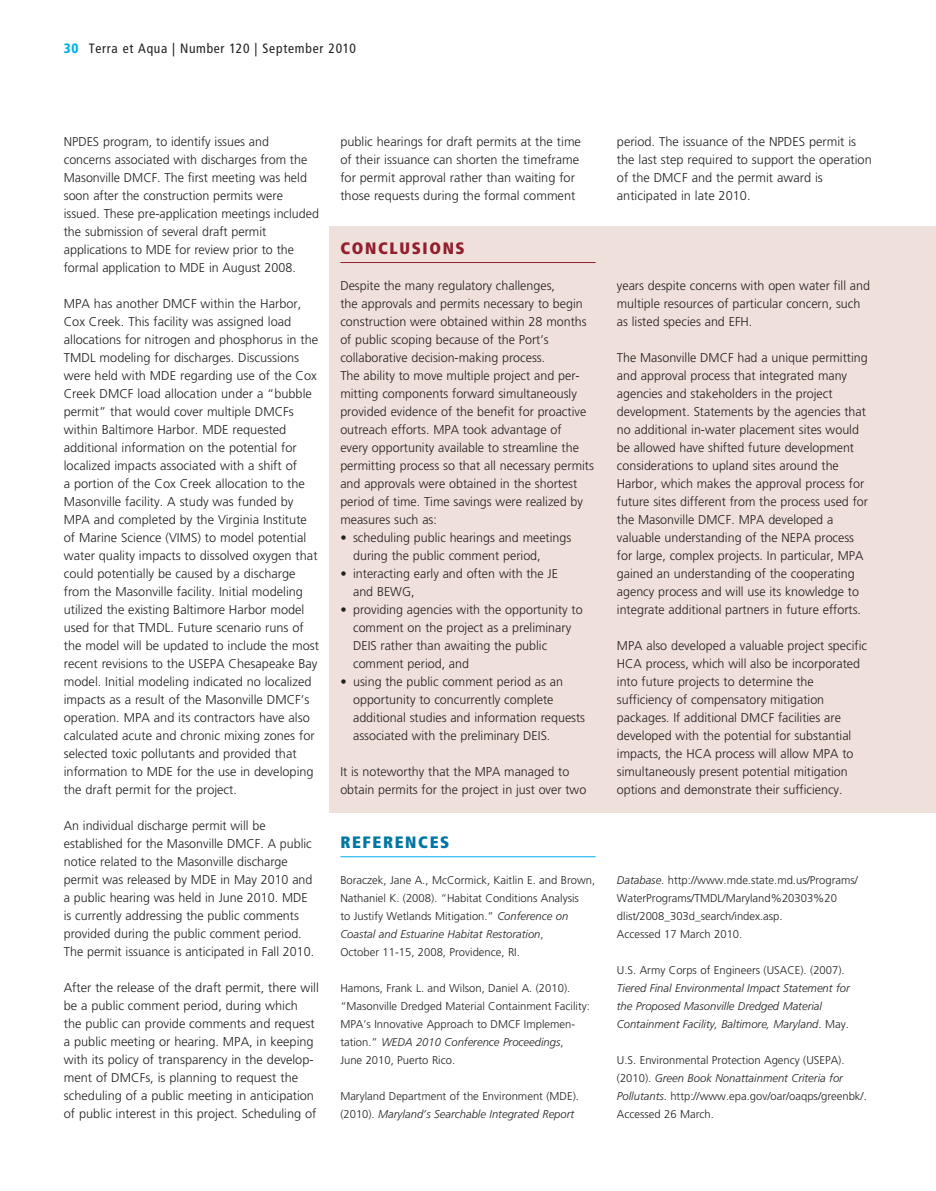
<style>
.page{position:relative;width:936px;height:1191px;background:#fff}
.page>*{position:absolute;margin:0;border:0;box-sizing:border-box;transform-origin:0 0}
.t1{font:900 condensed 16.5px "Frutiger";letter-spacing:.1em;color:#911f2f}
.t2{font:900 condensed 16.5px "Frutiger";letter-spacing:.1em;color:#0076a3}
.t3{font:condensed 13.5px "Frutiger";letter-spacing:.05em;color:#231f20}
.t4{font:300 12.75px/18px "Frutiger";color:#231f20}
.t5{font:300 11.25px/18px "Frutiger";color:#231f20}
.t6{font:italic 300 11.25px/18px "Frutiger";color:#231f20}
.s1{font-weight:900;color:#00aeef}
.s2{font-style:italic}
.s3{font-style:normal}
</style>
<div class="page">
<div style="left:329px;top:226px;width:606px;height:586px;background:#efe0db"></div>
<hr style="left:340px;top:856px;width:255px;height:1px;background:#00aeef">
<hr style="left:340px;top:262px;width:255px;height:1px;background:#911f2f">
<p class="t3" style="left:64px;top:41px;width:294px"><span class="s1">30</span> Terra et Aqua | Number 120 | September 2010</p>
<p class="t4" style="left:64px;top:132px;width:257px">NPDES program, to identify issues and concerns associated with discharges from the Masonville DMCF. The first meeting was held soon after the construction permits were issued. These pre-application meetings included the submission of several draft permit applications to MDE for review prior to the formal application to MDE in August 2008.</p>
<p class="t4" style="left:64px;top:294px;width:257px">MPA has another DMCF within the Harbor, Cox Creek. This facility was assigned load allocations for nitrogen and phosphorus in the TMDL modeling for discharges. Discussions were held with MDE regarding use of the Cox Creek DMCF load allocation under a “bubble permit” that would cover multiple DMCFs within Baltimore Harbor. MDE requested additional information on the potential for localized impacts associated with a shift of<br>a portion of the Cox Creek allocation to the Masonville facility. A study was funded by MPA and completed by the Virginia Institute of Marine Science (VIMS) to model potential water quality impacts to dissolved oxygen that could potentially be caused by a discharge from the Masonville facility. Initial modeling utilized the existing Baltimore Harbor model used for that TMDL. Future scenario runs of the model will be updated to include the most recent revisions to the USEPA Chesapeake Bay model. Initial modeling indicated no localized impacts as a result of the Masonville DMCF’s operation. MPA and its contractors have also calculated acute and chronic mixing zones for selected toxic pollutants and provided that information to MDE for the use in developing the draft permit for the project.</p>
<p class="t4" style="left:64px;top:816px;width:252px">An individual discharge permit will be established for the Masonville DMCF. A public notice related to the Masonville discharge permit was released by MDE in May 2010 and a public hearing was held in June 2010. MDE is currently addressing the public comments provided during the public comment period.<br>The permit issuance is anticipated in Fall 2010.</p>
<p class="t4" style="left:64px;top:978px;width:257px">After the release of the draft permit, there will be a public comment period, during which<br>the public can provide comments and request a public meeting or hearing. MPA, in keeping with its policy of transparency in the develop&shy;ment of DMCFs, is planning to request the scheduling of a public meeting in anticipation of public interest in this project. Scheduling of</p>
<p class="t4" style="left:340px;top:132px;width:242px">public hearings for draft permits at the time of their issuance can shorten the timeframe for permit approval rather than waiting for those requests during the formal comment</p>
<p class="t4" style="left:617px;top:132px;width:256px">period. The issuance of the NPDES permit is the last step required to support the operation of the DMCF and the permit award is anticipated in late 2010.</p>
<p class="t1" style="left:340px;top:238px;width:126px">CONCLUSIONS</p>
<p class="t4" style="left:340px;top:276px;width:255px">Despite the many regulatory challenges,<br>the approvals and permits necessary to begin construction were obtained within 28 months of public scoping because of the Port’s collaborative decision-making process.<br>The ability to move multiple project and per&shy;mitting components forward simultaneously provided evidence of the benefit for proactive outreach efforts. MPA took advantage of<br>every opportunity available to streamline the permitting process so that all necessary permits and approvals were obtained in the shortest period of time. Time savings were realized by measures such as:</p>
<p class="t4" style="left:353px;top:528px;width:220px;text-indent:-13px">• scheduling public hearings and meetings during the public comment period,</p>
<p class="t4" style="left:353px;top:564px;width:206px;text-indent:-13px">• interacting early and often with the JE and BEWG,</p>
<p class="t4" style="left:353px;top:600px;width:231px;text-indent:-13px">• providing agencies with the opportunity to comment on the project as a preliminary DEIS rather than awaiting the public comment period, and</p>
<p class="t4" style="left:353px;top:672px;width:233px;text-indent:-13px">• using the public comment period as an opportunity to concurrently complete additional studies and information requests associated with the preliminary DEIS.</p>
<p class="t4" style="left:340px;top:762px;width:247px">It is noteworthy that the MPA managed to obtain permits for the project in just over two</p>
<p class="t2" style="left:340px;top:832px;width:110px">REFERENCES</p>
<p class="t5" style="left:340px;top:871px;width:256px">Boraczek, Jane A., McCormick, Kaitlin E. and Brown, Nathaniel K. (2008). “Habitat Conditions Analysis<br>to Justify Wetlands Mitigation.” <span class="s2">Conference on Coastal and Estuarine Habitat Restoration</span>,<br>October 11-15, 2008, Providence, RI.</p>
<p class="t5" style="left:340px;top:979px;width:251px">Hamons, Frank L. and Wilson, Daniel A. (2010). “Masonville Dredged Material Containment Facility:<br>MPA’s Innovative Approach to DMCF Implemen&shy;tation.” <span class="s2">WEDA 2010 Conference Proceedings</span>,<br>June 2010, Puerto Rico.</p>
<p class="t5" style="left:340px;top:1087px;width:240px">Maryland Department of the Environment (MDE). (2010). <span class="s2">Maryland’s Searchable Integrated Report</span></p>
<p class="t4" style="left:617px;top:276px;width:255px">years despite concerns with open water fill and multiple resources of particular concern, such as listed species and EFH.</p>
<p class="t4" style="left:617px;top:348px;width:252px">The Masonville DMCF had a unique permitting and approval process that integrated many agencies and stakeholders in the project development. Statements by the agencies that no additional in-water placement sites would be allowed have shifted future development considerations to upland sites around the Harbor, which makes the approval process for future sites different from the process used for the Masonville DMCF. MPA developed a valuable understanding of the NEPA process for large, complex projects. In particular, MPA gained an understanding of the cooperating agency process and will use its knowledge to integrate additional partners in future efforts.</p>
<p class="t4" style="left:617px;top:636px;width:251px">MPA also developed a valuable project specific HCA process, which will also be incorporated into future projects to determine the sufficiency of compensatory mitigation packages. If additional DMCF facilities are developed with the potential for substantial impacts, the HCA process will allow MPA to simultaneously present potential mitigation options and demonstrate their sufficiency.</p>
<p class="t5" style="left:617px;top:871px;width:242px"><span class="s2">Database</span>. http://www.mde.state.md.us/Programs/ WaterPrograms/TMDL/Maryland%20303%20 dlist/2008_303d_search/index.asp.<br>Accessed 17 March 2010.</p>
<p class="t5" style="left:617px;top:961px;width:229px">U.S. Army Corps of Engineers (USACE). (2007).</p>
<p class="t6" style="left:617px;top:979px;width:234px">Tiered Final Environmental Impact Statement for the Proposed Masonville Dredged Material<br>Containment Facility, Baltimore, Maryland<span class="s3">. May.</span></p>
<p class="t5" style="left:617px;top:1051px;width:251px">U.S. Environmental Protection Agency (USEPA). (2010). <span class="s2">Green Book Nonattainment Criteria for Pollutants</span>. http://www.epa.gov/oar/oaqps/greenbk/.<br>Accessed 26 March.</p>
</div>
